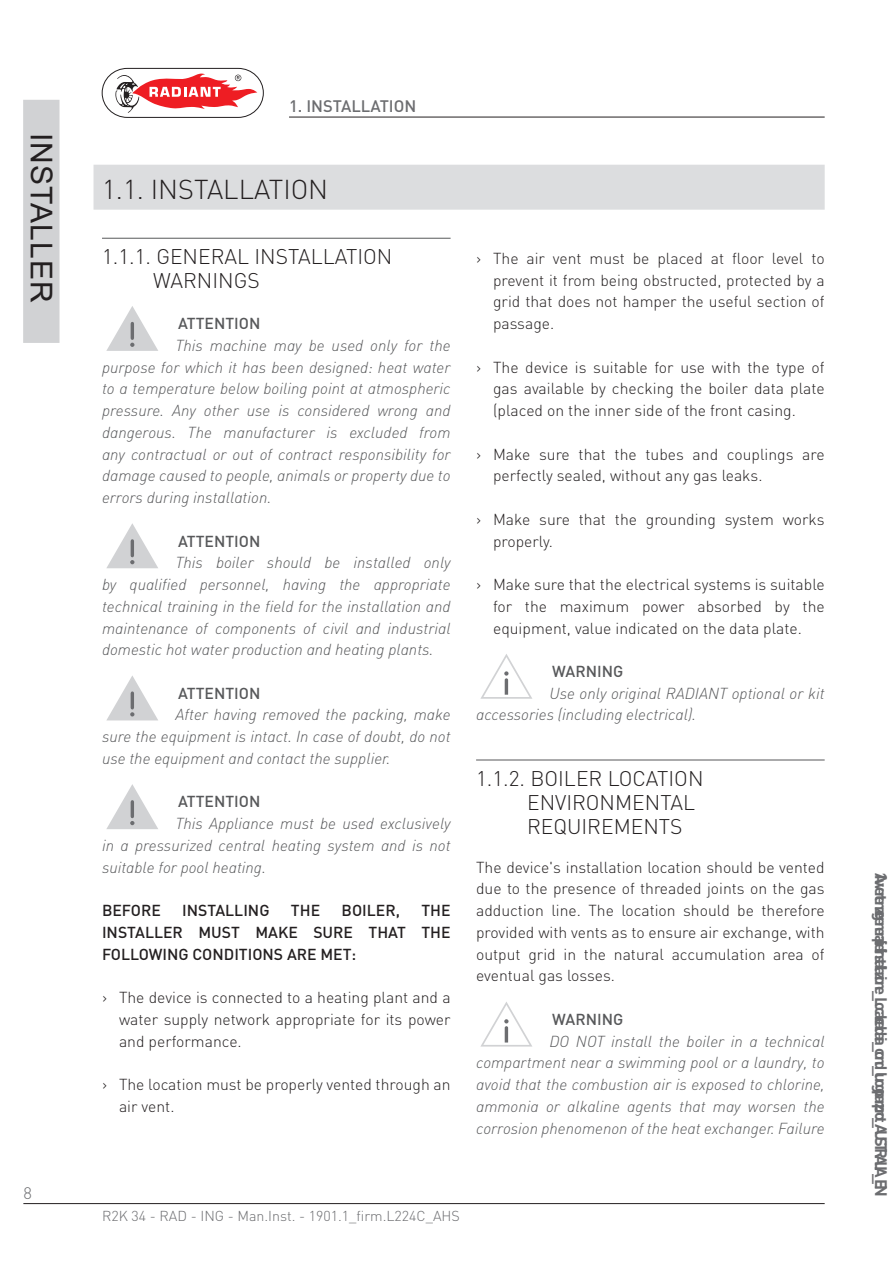
<style>
.page{position:relative;width:893px;height:1263px;background:#fff}
.page>*{position:absolute;margin:0;border:0;box-sizing:border-box;transform-origin:0 0}
.t1{font:30px "Arial";letter-spacing:.035em;color:#231f20}
.t2{font:300 27px "DIN";color:#231f20}
.t3{font:300 21px/24px "DIN";color:#231f20}
.t4{font:700 16.5px "DIN";letter-spacing:-.25em;color:#6c6d70}
.t5{font:500 16.5px "DIN";color:#6c6d70}
.t6{font:300 16.5px "DIN";color:#6c6d70}
.t7{font:15.75px/21.8px "DIN Light Italic Alt";color:#57585a;text-align:justify}
.t8{font:300 15.75px/21.8px "DIN";color:#231f20;text-align:justify}
.t9{font:500 15.75px/21.8px "DIN";color:#231f20;text-align:justify}
.t10{font:500 15.75px "DIN";color:#57585a}
.t11{font:300 14.25px "DIN";color:#6c6d70}
</style>
<div class="page">
<hr style="left:23px;top:1203px;width:802px;height:1px;background:#231f20">
<hr style="left:289px;top:117px;width:536px;height:1px;background:#231f20">
<svg style="left:102px;top:68px;width:162px;height:50px"></svg>
<div style="left:24px;top:101px;width:35px;height:241px;background:#d1d2d4"></div>
<div style="left:23px;top:100px;width:37px;height:243px;border:2px solid #d1d2d4"></div>
<div style="left:94px;top:165px;width:731px;height:45px;background:#dcdddf"></div>
<hr style="left:102px;top:238px;width:349px;height:1px;background:#57585a">
<hr style="left:476px;top:760px;width:349px;height:1px;background:#57585a">
<svg style="left:106px;top:306px;width:52px;height:45px"></svg>
<svg style="left:106px;top:523px;width:52px;height:45px"></svg>
<svg style="left:107px;top:676px;width:51px;height:44px"></svg>
<svg style="left:106px;top:784px;width:52px;height:45px"></svg>
<svg style="left:480px;top:654px;width:52px;height:45px"></svg>
<svg style="left:480px;top:1002px;width:52px;height:45px"></svg>
<h1 class="t1" style="left:58px;top:133px;width:171px;rotate:90deg">INSTALLER</h1>
<p class="t6" style="left:23px;top:1187px;width:10px">8</p>
<p class="t5" style="left:289px;top:100px;width:129px">1. INSTALLATION</p>
<h2 class="t2" style="left:102px;top:179px;width:228px">1.1. INSTALLATION</h2>
<h3 class="t3" style="left:153px;top:247px;width:241px;text-indent:-51px">1.1.1. GENERAL INSTALLATION<br>WARNINGS</h3>
<p class="t10" style="left:178px;top:318px;width:84px">ATTENTION</p>
<p class="t7" style="left:102px;top:336px;width:350px;text-indent:73px">This machine may be used only for the purpose for which it has been designed: heat water to a temperature below boiling point at atmospheric pressure. Any other use is considered wrong and dangerous. The manufacturer is excluded from any contractual or out of contract responsibility for damage caused to people, animals or property due to errors during installation.</p>
<p class="t10" style="left:178px;top:535px;width:84px">ATTENTION</p>
<p class="t7" style="left:102px;top:554px;width:350px;text-indent:73px">This boiler should be installed only by qualified personnel, having the appropriate technical training in the field for the installation and maintenance of components of civil and industrial domestic hot water production and heating plants.</p>
<p class="t10" style="left:178px;top:687px;width:84px">ATTENTION</p>
<p class="t7" style="left:102px;top:706px;width:350px;text-indent:73px">After having removed the packing, make sure the equipment is intact. In case of doubt, do not use the equipment and contact the supplier.</p>
<p class="t10" style="left:178px;top:796px;width:84px">ATTENTION</p>
<p class="t7" style="left:102px;top:815px;width:350px;text-indent:73px">This Appliance must be used exclusively in a pressurized central heating system and is not suitable for pool heating.</p>
<p class="t9" style="left:102px;top:901px;width:60px">BEFORE</p>
<p class="t9" style="left:182px;top:901px;width:89px">INSTALLING</p>
<p class="t9" style="left:291px;top:901px;width:31px">THE</p>
<p class="t9" style="left:342px;top:901px;width:60px">BOILER,</p>
<p class="t9" style="left:102px;top:901px;width:350px;text-indent:319px">THE INSTALLER MUST MAKE SURE THAT THE FOLLOWING CONDITIONS ARE MET:</p>
<p class="t8" style="left:119px;top:988px;width:333px;text-indent:-17px">› The device is connected to a heating plant and a water supply network appropriate for its power and performance.</p>
<p class="t8" style="left:119px;top:1075px;width:333px;text-indent:-17px">› The location must be properly vented through an air vent.</p>
<p class="t8" style="left:493px;top:249px;width:333px;text-indent:-17px">› The air vent must be placed at floor level to prevent it from being obstructed, protected by a grid that does not hamper the useful section of passage.</p>
<p class="t8" style="left:493px;top:358px;width:333px;text-indent:-17px">› The device is suitable for use with the type of gas available by checking the boiler data plate (placed on the inner side of the front casing.</p>
<p class="t8" style="left:493px;top:445px;width:333px;text-indent:-17px">› Make sure that the tubes and couplings are perfectly sealed, without any gas leaks.</p>
<p class="t8" style="left:493px;top:510px;width:333px;text-indent:-17px">› Make sure that the grounding system works properly.</p>
<p class="t8" style="left:493px;top:575px;width:333px;text-indent:-17px">› Make sure that the electrical systems is suitable for the maximum power absorbed by the equipment, value indicated on the data plate.</p>
<p class="t10" style="left:552px;top:666px;width:73px">WARNING</p>
<p class="t7" style="left:476px;top:684px;width:350px;text-indent:73px">Use only original RADIANT optional or kit accessories (including electrical).</p>
<h3 class="t3" style="left:527px;top:769px;width:178px;text-indent:-51px">1.1.2. BOILER LOCATION<br>ENVIRONMENTAL<br>REQUIREMENTS</h3>
<p class="t8" style="left:476px;top:858px;width:350px">The device's installation location should be vented due to the presence of threaded joints on the gas adduction line. The location should be therefore provided with vents as to ensure air exchange, with output grid in the natural accumulation area of eventual gas losses.</p>
<p class="t10" style="left:552px;top:1013px;width:73px">WARNING</p>
<p class="t7" style="left:476px;top:1032px;width:350px;text-indent:73px">DO NOT install the boiler in a technical compartment near a swimming pool or a laundry, to avoid that the combustion air is exposed to chlorine, ammonia or alkaline agents that may worsen the corrosion phenomenon of the heat exchanger. Failure</p>
<p class="t11" style="left:102px;top:1210px;width:359px">R2K 34 - RAD - ING - Man.Inst. - 1901.1_firm.L224C_AHS</p>
<p class="t4" style="left:887px;top:872px;width:327px;rotate:90deg">1Avvertenzegeneraliperl'instalazione_Localecaldaia_cond_luogoparz.prot_AUSTRALIA_EN</p>
</div>
